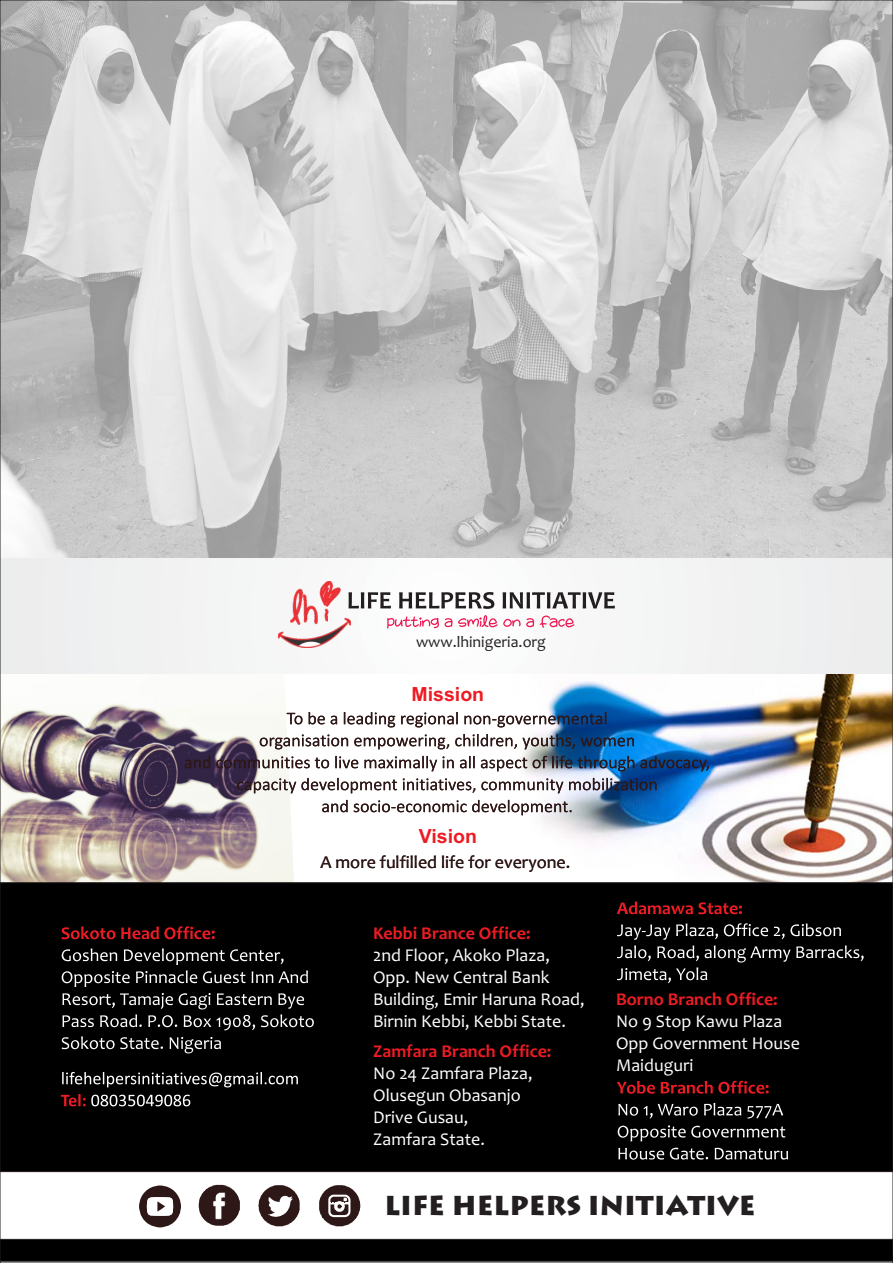
<style>
.page{position:relative;width:893px;height:1263px;background:#fff}
.page>*{position:absolute;margin:0;border:0;box-sizing:border-box;transform-origin:0 0}
.t1{font:900 27px "Lithos Pro";color:#231f20}
.t2{font:700 19.5px "Arial";color:#ed1c24}
.t3{font:18px/21.9px "Candara";color:#fff}
.t4{font:700 18px "Candara";color:#ed1c24}
.t5{font:18px "Candara";color:#2e1717}
.t6{font:16.05px "Candara";color:#231f20}
</style>
<div class="page">
<img style="left:2px;top:2px;width:889px;height:557px">
<img style="left:2px;top:701px;width:292px;height:181px">
<img style="left:521px;top:674px;width:370px;height:208px">
<div style="left:2px;top:882px;width:889px;height:290px;background:#000"></div>
<svg style="left:2px;top:1238px;width:889px;height:23px;background:#0c0b0c"></svg>
<svg style="left:61px;top:926px;width:154px;height:13px;background:#53090c"></svg>
<svg style="left:62px;top:948px;width:252px;height:105px;background:#212121"></svg>
<svg style="left:617px;top:901px;width:125px;height:13px;background:#52090c"></svg>
<svg style="left:617px;top:923px;width:247px;height:60px;background:#1d1d1d"></svg>
<svg style="left:62px;top:1072px;width:236px;height:15px;background:#3c3c3c"></svg>
<svg style="left:61px;top:1094px;width:129px;height:12px;background:#564647"></svg>
<div style="left:0;top:559px;width:893px;height:115px;background:#f3f3f3"></div>
<img style="left:278px;top:581px;width:72px;height:67px">
<svg style="left:349px;top:592px;width:266px;height:17px"></svg>
<svg style="left:387px;top:615px;width:187px;height:13px"></svg>
<svg style="left:199px;top:1185px;width:41px;height:41px"></svg>
<svg style="left:319px;top:1185px;width:41px;height:41px"></svg>
<svg style="left:259px;top:1185px;width:41px;height:41px"></svg>
<svg style="left:139px;top:1185px;width:42px;height:42px"></svg>
<svg style="left:617px;top:1081px;width:152px;height:13px;background:#52090c"></svg>
<svg style="left:618px;top:1103px;width:170px;height:57px;background:#282828"></svg>
<img style="left:185px;top:712px;width:524px;height:103px">
<p class="t6" style="left:416px;top:636px;width:131px">www.lhinigeria.org</p>
<p class="t2" style="left:412px;top:687px;width:74px">Mission</p>
<p class="t2" style="left:419px;top:828px;width:60px">Vision</p>
<p class="t5" style="left:321px;top:854px;width:251px">A more fulfilled life for everyone.</p>
<p class="t4" style="left:373px;top:926px;width:159px">Kebbi Brance Office:</p>
<p class="t3" style="left:373px;top:946px;width:213px">2nd Floor, Akoko Plaza,<br>Opp. New Central Bank<br>Building, Emir Haruna Road,<br>Birnin Kebbi, Kebbi State.</p>
<p class="t4" style="left:373px;top:1044px;width:180px">Zamfara Branch Office:</p>
<p class="t3" style="left:373px;top:1064px;width:161px">No 24 Zamfara Plaza,<br>Olusegun Obasanjo<br>Drive Gusau,<br>Zamfara State.</p>
<p class="t4" style="left:616px;top:991px;width:163px">Borno Branch Office:</p>
<p class="t3" style="left:616px;top:1011px;width:186px">No 9 Stop Kawu Plaza<br>Opp Government House<br>Maiduguri</p>
<h1 class="t1" style="left:384px;top:1195px;width:373px">LIFE HELPERS INITIATIVE</h1>
</div>
